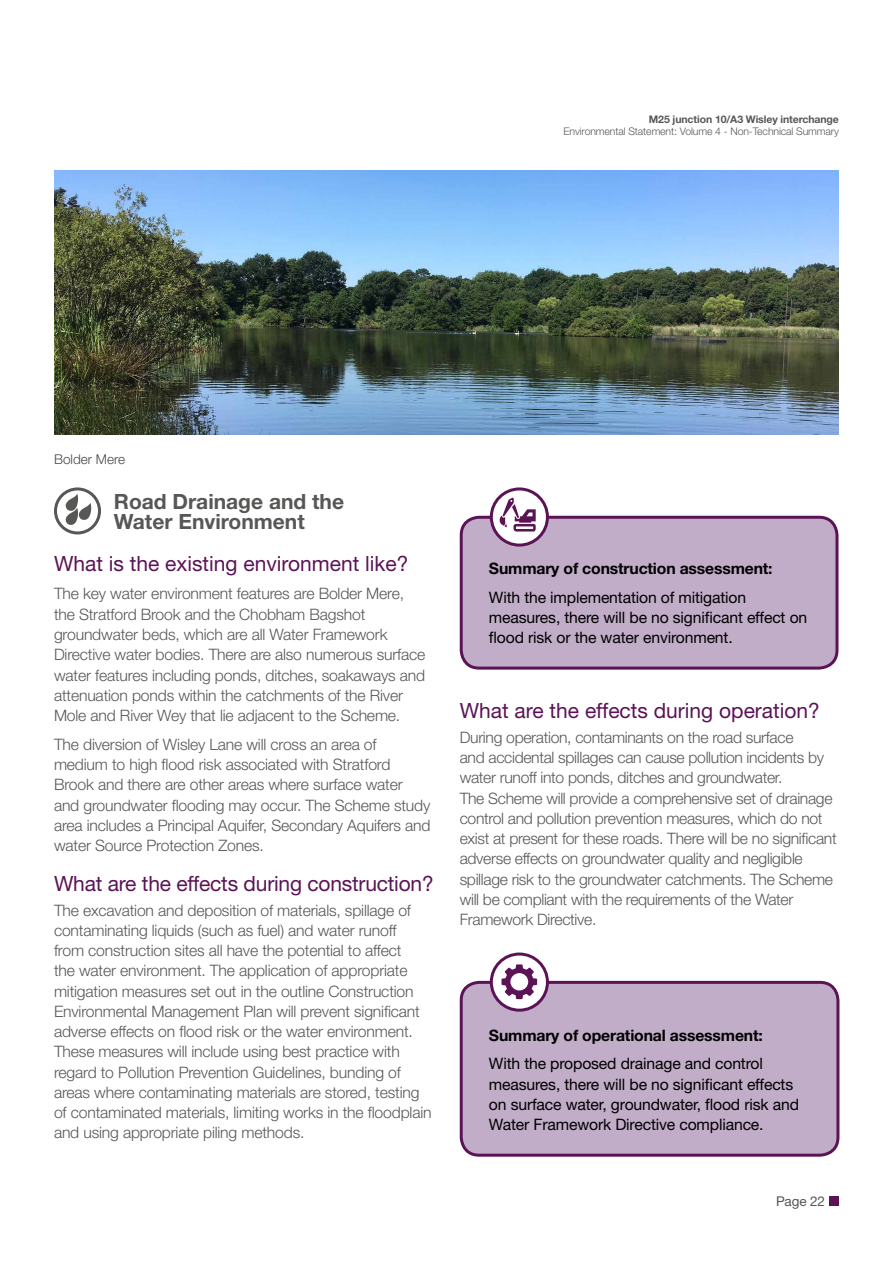
<style>
.page{position:relative;width:893px;height:1263px;background:#fff}
.page>*{position:absolute;margin:0;border:0;box-sizing:border-box;transform-origin:0 0}
.t1{font:21px "Helvetica Neue LT Std";color:#5b1356}
.t2{font:700 21px/19.5px "Helvetica Neue LT Std";color:#575756}
.t3{font:300 15.75px/20.2px "Helvetica Neue LT Std";letter-spacing:-.01em;color:#575756}
.t4{font:15.75px/20.2px "Helvetica Neue LT Std";letter-spacing:-.01em;color:#000}
.t5{font:700 15.75px "Helvetica Neue LT Std";letter-spacing:-.01em;color:#000}
.t6{font:300 13.5px "Helvetica Neue LT Std";color:#4a4a49}
.t7{font:13.5px "Helvetica Neue LT Std";letter-spacing:-.01em;color:#575756}
.t8{font:300 10.5px "Helvetica Neue LT Std";letter-spacing:-.01em;color:#575756}
.t9{font:700 10.5px "Helvetica Neue LT Std";letter-spacing:-.01em;color:#575756}
</style>
<div class="page">
<div style="left:829px;top:1196px;width:10px;height:10px;background:#5b1356"></div>
<div style="left:54px;top:487px;width:47px;height:47px;border:3px solid #575756;border-radius:50%"></div>
<svg style="left:66px;top:494px;width:25px;height:31px"></svg>
<img style="left:54px;top:170px;width:785px;height:264px">
<div style="left:461px;top:517px;width:376px;height:151px;background:#c2adc8;border-radius:18px"></div>
<div style="left:460px;top:516px;width:378px;height:154px;border:3px solid #5b1356;border-radius:18px"></div>
<svg style="left:491px;top:489px;width:56px;height:56px"></svg>
<div style="left:490px;top:487px;width:59px;height:60px;border:3px solid #5b1356;border-radius:50%"></div>
<svg style="left:500px;top:498px;width:36px;height:33px"></svg>
<div style="left:461px;top:982px;width:377px;height:173px;background:#c2adc8;border-radius:18px"></div>
<div style="left:460px;top:981px;width:379px;height:176px;border:3px solid #5b1356;border-radius:18px"></div>
<svg style="left:491px;top:954px;width:56px;height:56px"></svg>
<div style="left:490px;top:952px;width:59px;height:60px;border:3px solid #5b1356;border-radius:50%"></div>
<svg style="left:501px;top:964px;width:36px;height:35px"></svg>
<p class="t9" style="left:649px;top:113px;width:192px">M25 junction 10/A3 Wisley interchange</p>
<p class="t8" style="left:563px;top:125px;width:277px">Environmental Statement: Volume 4 - Non-Technical Summary</p>
<p class="t6" style="left:54px;top:451px;width:73px">Bolder Mere</p>
<h1 class="t2" style="left:114px;top:491px;width:232px">Road Drainage and the<br>Water Environment</h1>
<h1 class="t1" style="left:54px;top:550px;width:356px">What is the existing environment like?</h1>
<p class="t3" style="left:54px;top:583px;width:373px">The key water environment features are Bolder Mere, the Stratford Brook and the Chobham Bagshot groundwater beds, which are all Water Framework Directive water bodies. There are also numerous surface water features including ponds, ditches, soakaways and attenuation ponds within the catchments of the River Mole and River Wey that lie adjacent to the Scheme.</p>
<p class="t3" style="left:54px;top:734px;width:378px">The diversion of Wisley Lane will cross an area of medium to high flood risk associated with Stratford Brook and there are other areas where surface water and groundwater flooding may occur. The Scheme study area includes a Principal Aquifer, Secondary Aquifers and water Source Protection Zones.</p>
<h1 class="t1" style="left:54px;top:871px;width:381px">What are the effects during construction?</h1>
<p class="t3" style="left:54px;top:899px;width:379px">The excavation and deposition of materials, spillage of contaminating liquids (such as fuel) and water runoff<br>from construction sites all have the potential to affect<br>the water environment. The application of appropriate mitigation measures set out in the outline Construction Environmental Management Plan will prevent significant adverse effects on flood risk or the water environment.<br>These measures will include using best practice with regard to Pollution Prevention Guidelines, bunding of areas where contaminating materials are stored, testing of contaminated materials, limiting works in the floodplain and using appropriate piling methods.</p>
<p class="t5" style="left:489px;top:558px;width:285px">Summary of construction assessment:</p>
<p class="t4" style="left:489px;top:586px;width:320px">With the implementation of mitigation measures, there will be no significant effect on flood risk or the water environment.</p>
<h1 class="t1" style="left:460px;top:698px;width:362px">What are the effects during operation?</h1>
<p class="t3" style="left:460px;top:727px;width:378px">During operation, contaminants on the road surface<br>and accidental spillages can cause pollution incidents by water runoff into ponds, ditches and groundwater.<br>The Scheme will provide a comprehensive set of drainage control and pollution prevention measures, which do not exist at present for these roads. There will be no significant adverse effects on groundwater quality and negligible spillage risk to the groundwater catchments. The Scheme will be compliant with the requirements of the Water Framework Directive.</p>
<p class="t5" style="left:489px;top:1025px;width:275px">Summary of operational assessment:</p>
<p class="t4" style="left:489px;top:1053px;width:312px">With the proposed drainage and control measures, there will be no significant effects on surface water, groundwater, flood risk and Water Framework Directive compliance.</p>
<p class="t7" style="left:776px;top:1193px;width:50px">Page 22</p>
</div>
